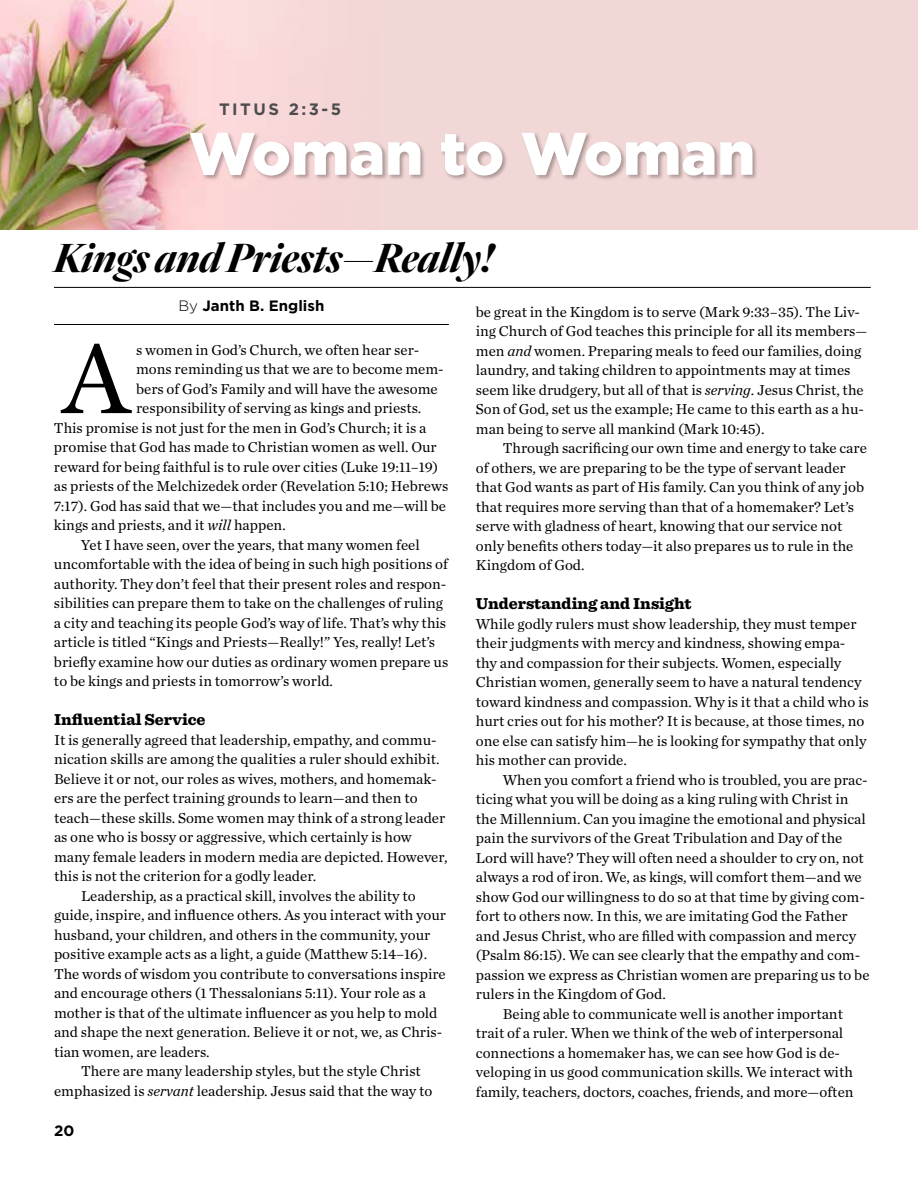
<style>
.page{position:relative;width:918px;height:1188px;background:#fff}
.page>*{position:absolute;margin:0;border:0;box-sizing:border-box;transform-origin:0 0}
.t1{font:103.95px "Chronicle Text G1";color:#000}
.t2{font:900 60px "Gotham";color:#fff}
.t3{font:italic 700 42px "Quarto";color:#000}
.t4{font:900 16.5px "Sentinel";color:#000}
.t5{font:700 16.5px "Gotham";letter-spacing:.15em;color:#4d4d4f}
.t6{font:15px/19.5px "Chronicle Text G1";color:#000}
.t7{font:700 15px "Gotham";color:#000}
.s1{font-weight:300}
.s2{font-style:italic}
</style>
<div class="page">
<hr style="left:54px;top:287px;width:817px;height:1px;background:#000">
<hr style="left:54px;top:324px;width:395px;height:1px;background:#000">
<div style="left:380px;top:0;width:538px;height:230px;background:#f1d7d6"></div>
<img style="left:0;top:0;width:212px;height:230px">
<div style="left:212px;top:0;width:172px;height:230px;background:#f1d7d6"></div>
<div style="left:189px;top:132px;width:569px;height:49px;background:#000;opacity:.3"></div>
<p class="t5" style="left:219px;top:98px;width:124px">TITUS 2:3-5</p>
<h2 class="t2" style="left:189px;top:112px;width:568px">Woman to Woman</h2>
<h3 class="t3" style="left:54px;top:230px;width:441px">Kings and Priests—Really!</h3>
<p class="t7" style="left:179px;top:295px;width:147px"><span class="s1">By</span> Janth B. English</p>
<h1 class="t1" style="left:62px;top:300px;width:69px">A</h1>
<p class="t6" style="left:136px;top:339px;width:285px">s women in God’s Church, we often hear ser-</p>
<p class="t6" style="left:136px;top:359px;width:309px">mons reminding us that we are to become mem-</p>
<p class="t6" style="left:136px;top:378px;width:303px">bers of God’s Family and will have the awesome</p>
<p class="t6" style="left:136px;top:398px;width:287px">responsibility of serving as kings and priests.</p>
<p class="t6" style="left:54px;top:417px;width:374px">This promise is not just for the men in God’s Church; it is a</p>
<p class="t6" style="left:54px;top:437px;width:384px">promise that God has made to Christian women as well. Our</p>
<p class="t6" style="left:54px;top:456px;width:386px">reward for being faithful is to rule over cities (Luke 19:11–19)</p>
<p class="t6" style="left:54px;top:476px;width:396px">as priests of the Melchizedek order (Revelation 5:10; Hebrews</p>
<p class="t6" style="left:54px;top:495px;width:394px">7:17). God has said that we—that includes you and me—will be</p>
<p class="t6" style="left:54px;top:515px;width:233px">kings and priests, and it <span class="s2">will</span> happen.</p>
<p class="t6" style="left:81px;top:534px;width:340px">Yet I have seen, over the years, that many women feel</p>
<p class="t6" style="left:54px;top:554px;width:395px">uncomfortable with the idea of being in such high positions of</p>
<p class="t6" style="left:54px;top:573px;width:394px">authority. They don’t feel that their present roles and respon-</p>
<p class="t6" style="left:54px;top:593px;width:391px">sibilities can prepare them to take on the challenges of ruling</p>
<p class="t6" style="left:54px;top:612px;width:394px">a city and teaching its people God’s way of life. That’s why this</p>
<p class="t6" style="left:54px;top:632px;width:383px">article is titled “Kings and Priests—Really!” Yes, really! Let’s</p>
<p class="t6" style="left:54px;top:651px;width:396px">briefly examine how our duties as ordinary women prepare us</p>
<p class="t6" style="left:54px;top:671px;width:281px">to be kings and priests in tomorrow’s world.</p>
<p class="t4" style="left:54px;top:706px;width:153px">Influential Service</p>
<p class="t6" style="left:54px;top:729px;width:384px">It is generally agreed that leadership, empathy, and commu-</p>
<p class="t6" style="left:54px;top:749px;width:387px">nication skills are among the qualities a ruler should exhibit.</p>
<p class="t6" style="left:54px;top:768px;width:384px">Believe it or not, our roles as wives, mothers, and homemak-</p>
<p class="t6" style="left:54px;top:788px;width:365px">ers are the perfect training grounds to learn—and then to</p>
<p class="t6" style="left:54px;top:807px;width:393px">teach—these skills. Some women may think of a strong leader</p>
<p class="t6" style="left:54px;top:827px;width:359px">as one who is bossy or aggressive, which certainly is how</p>
<p class="t6" style="left:54px;top:846px;width:395px">many female leaders in modern media are depicted. However,</p>
<p class="t6" style="left:54px;top:866px;width:264px">this is not the criterion for a godly leader.</p>
<p class="t6" style="left:81px;top:885px;width:336px">Leadership, as a practical skill, involves the ability to</p>
<p class="t6" style="left:54px;top:905px;width:394px">guide, inspire, and influence others. As you interact with your</p>
<p class="t6" style="left:54px;top:924px;width:378px">husband, your children, and others in the community, your</p>
<p class="t6" style="left:54px;top:944px;width:375px">positive example acts as a light, a guide (Matthew 5:14–16).</p>
<p class="t6" style="left:54px;top:963px;width:393px">The words of wisdom you contribute to conversations inspire</p>
<p class="t6" style="left:54px;top:983px;width:373px">and encourage others (1 Thessalonians 5:11). Your role as a</p>
<p class="t6" style="left:54px;top:1002px;width:385px">mother is that of the ultimate influencer as you help to mold</p>
<p class="t6" style="left:54px;top:1022px;width:390px">and shape the next generation. Believe it or not, we, as Chris-</p>
<p class="t6" style="left:54px;top:1041px;width:157px">tian women, are leaders.</p>
<p class="t6" style="left:81px;top:1061px;width:341px">There are many leadership styles, but the style Christ</p>
<p class="t6" style="left:54px;top:1080px;width:380px">emphasized is <span class="s2">servant</span> leadership. Jesus said that the way to</p>
<p class="t7" style="left:54px;top:1121px;width:22px">20</p>
<p class="t6" style="left:476px;top:301px;width:393px">be great in the Kingdom is to serve (Mark 9:33–35). The Liv&shy;ing Church of God teaches this principle for all its members— men <span class="s2">and</span> women. Preparing meals to feed our families, doing laundry, and taking children to appointments may at times seem like drudgery, but all of that is <span class="s2">serving</span>. Jesus Christ, the Son of God, set us the example; He came to this earth as a hu&shy;man being to serve all mankind (Mark 10:45).</p>
<p class="t6" style="left:476px;top:438px;width:393px;text-indent:27px">Through sacrificing our own time and energy to take care of others, we are preparing to be the type of servant leader that God wants as part of His family. Can you think of any job that requires more serving than that of a homemaker? Let’s serve with gladness of heart, knowing that our service not only benefits others today—it also prepares us to rule in the Kingdom of God.</p>
<p class="t4" style="left:476px;top:590px;width:217px">Understanding and Insight</p>
<p class="t6" style="left:476px;top:613px;width:394px">While godly rulers must show leadership, they must temper their judgments with mercy and kindness, showing empa&shy;thy and compassion for their subjects. Women, especially Christian women, generally seem to have a natural tendency toward kindness and compassion. Why is it that a child who is hurt cries out for his mother? It is because, at those times, no one else can satisfy him—he is looking for sympathy that only his mother can provide.</p>
<p class="t6" style="left:503px;top:769px;width:366px">When you comfort a friend who is troubled, you are prac-</p>
<p class="t6" style="left:476px;top:789px;width:374px">ticing what you will be doing as a king ruling with Christ in</p>
<p class="t6" style="left:476px;top:808px;width:391px">the Millennium. Can you imagine the emotional and physical</p>
<p class="t6" style="left:476px;top:828px;width:368px">pain the survivors of the Great Tribulation and Day of the</p>
<p class="t6" style="left:476px;top:847px;width:390px">Lord will have? They will often need a shoulder to cry on, not</p>
<p class="t6" style="left:476px;top:867px;width:387px">always a rod of iron. We, as kings, will comfort them—and we</p>
<p class="t6" style="left:476px;top:886px;width:390px">show God our willingness to do so at that time by giving com-</p>
<p class="t6" style="left:476px;top:906px;width:373px">fort to others now. In this, we are imitating God the Father</p>
<p class="t6" style="left:476px;top:925px;width:382px">and Jesus Christ, who are filled with compassion and mercy</p>
<p class="t6" style="left:476px;top:945px;width:386px">(Psalm 86:15). We can see clearly that the empathy and com-</p>
<p class="t6" style="left:476px;top:964px;width:395px">passion we express as Christian women are preparing us to be</p>
<p class="t6" style="left:476px;top:984px;width:192px">rulers in the Kingdom of God.</p>
<p class="t6" style="left:503px;top:1003px;width:342px">Being able to communicate well is another important</p>
<p class="t6" style="left:476px;top:1023px;width:369px">trait of a ruler. When we think of the web of interpersonal</p>
<p class="t6" style="left:476px;top:1042px;width:366px">connections a homemaker has, we can see how God is de-</p>
<p class="t6" style="left:476px;top:1062px;width:379px">veloping in us good communication skills. We interact with</p>
<p class="t6" style="left:476px;top:1081px;width:379px">family, teachers, doctors, coaches, friends, and more—often</p>
</div>
